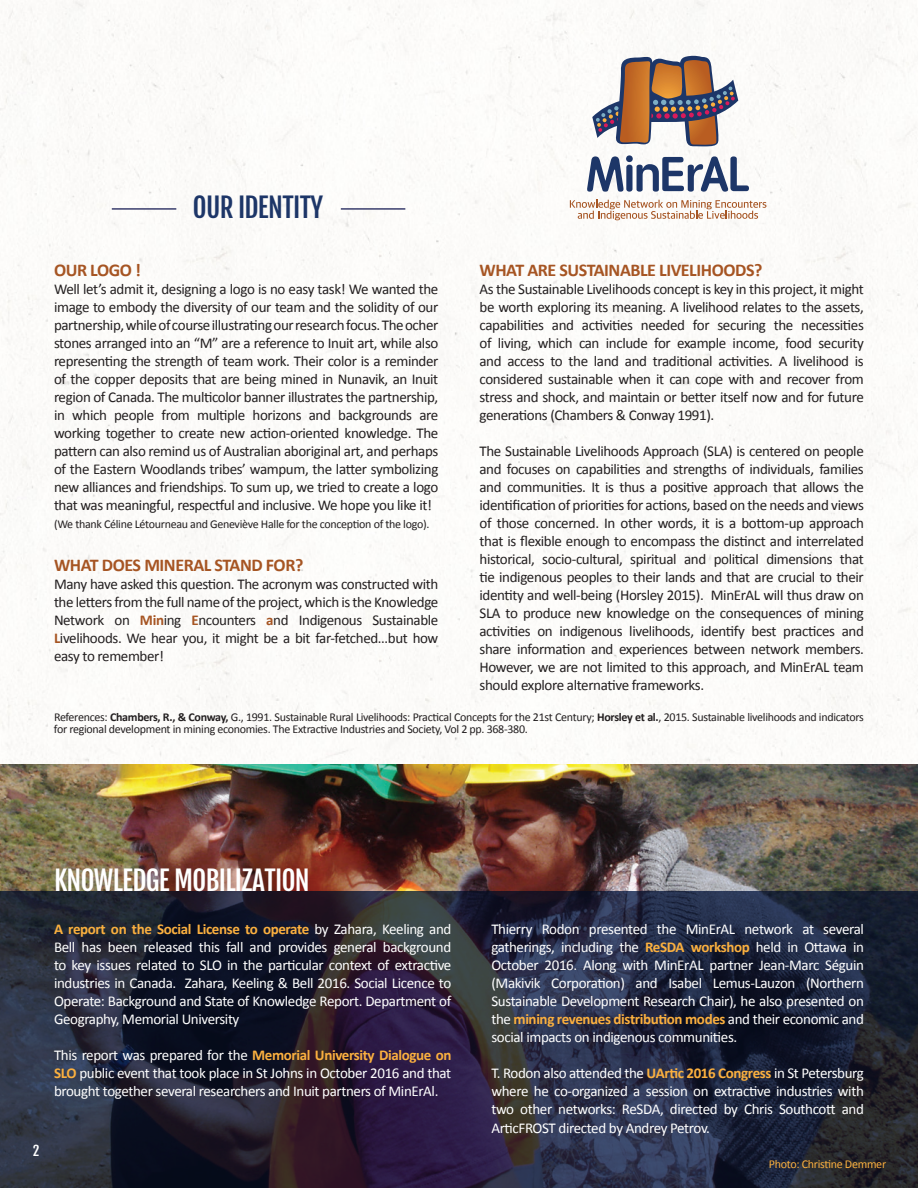
<style>
.page{position:relative;width:918px;height:1188px;background:#fff}
.page>*{position:absolute;margin:0;border:0;box-sizing:border-box;transform-origin:0 0}
.t1{font:27px "Fjalla One";letter-spacing:-.025em;color:#fff}
.t2{font:27px "Fjalla One";letter-spacing:-.025em;color:#1d3668}
.t3{font:700 18px "Calibri";letter-spacing:-.025em;color:#a65523}
.t4{font:15px/18px "Calibri";letter-spacing:-.025em;color:#231f20;text-align:justify}
.t5{font:15px/18px "Calibri";letter-spacing:-.025em;color:#fff;text-align:justify}
.t6{font:13.5px "Fjalla One";color:#fff}
.t7{font:12px/12px "Calibri";letter-spacing:-.025em;color:#231f20}
.t8{font:12px "Calibri";letter-spacing:-.025em;color:#fbb03f}
.s1{font-weight:700;color:#a65523}
.s2{font-weight:700}
.s3{font-weight:700;color:#fbb03f}
</style>
<div class="page">
<img style="left:0;top:0;width:918px;height:765px">
<hr style="left:917px;top:262px;width:1px;height:608px;background:#1d3668">
<img style="left:0;top:765px;width:918px;height:126px">
<svg style="left:0;top:891px;width:918px;height:297px;background:#24253a"></svg>
<hr style="left:341px;top:208px;width:64px;height:2px;background:#3a3e6d">
<hr style="left:112px;top:208px;width:64px;height:2px;background:#3a3e6d">
<svg style="left:587px;top:155px;width:162px;height:37px"></svg>
<svg style="left:570px;top:200px;width:196px;height:20px"></svg>
<svg style="left:592px;top:55px;width:146px;height:91px"></svg>
<p class="t2" style="left:193px;top:191px;width:132px">OUR IDENTITY</p>
<p class="t3" style="left:54px;top:257px;width:89px">OUR LOGO !</p>
<p class="t4" style="left:54px;top:279px;width:386px">Well let’s admit it, designing a logo is no easy task! We wanted the image to embody the diversity of our team and the solidity of our partnership, while of course illustrating our research focus. The ocher stones arranged into an “M” are a reference to Inuit art, while also representing the strength of team work. Their color is a reminder of the copper deposits that are being mined in Nunavik, an Inuit region of Canada. The multicolor banner illustrates the partnership, in which people from multiple horizons and backgrounds are working together to create new action-oriented knowledge. The pattern can also remind us of Australian aboriginal art, and perhaps of the Eastern Woodlands tribes’ wampum, the latter symbolizing new alliances and friendships. To sum up, we tried to create a logo that was meaningful, respectful and inclusive. We hope you like it!</p>
<p class="t7" style="left:54px;top:517px;width:377px">(We thank Céline Létourneau and Geneviève Halle for the conception of the logo).</p>
<p class="t3" style="left:54px;top:552px;width:251px">WHAT DOES MINERAL STAND FOR?</p>
<p class="t4" style="left:54px;top:574px;width:386px">Many have asked this question. The acronym was constructed with the letters from the full name of the project, which is the Knowledge Network on <span class="s1">Min</span>ing <span class="s1">E</span>ncounters <span class="s1">a</span>nd Indigenous Sustainable <span class="s1">L</span>ivelihoods. We hear you, it might be a bit far-fetched…but how easy to remember!</p>
<p class="t3" style="left:480px;top:257px;width:284px">WHAT ARE SUSTAINABLE LIVELIHOODS?</p>
<p class="t4" style="left:480px;top:279px;width:386px">As the Sustainable Livelihoods concept is key in this project, it might be worth exploring its meaning. A livelihood relates to the assets, capabilities and activities needed for securing the necessities of living, which can include for example income, food security and access to the land and traditional activities. A livelihood is considered sustainable when it can cope with and recover from stress and shock, and maintain or better itself now and for future generations (Chambers &amp; Conway 1991).</p>
<p class="t4" style="left:480px;top:441px;width:386px">The Sustainable Livelihoods Approach (SLA) is centered on people and focuses on capabilities and strengths of individuals, families and communities. It is thus a positive approach that allows the identification of priorities for actions, based on the needs and views of those concerned. In other words, it is a bottom-up approach that is flexible enough to encompass the distinct and interrelated historical, socio-cultural, spiritual and political dimensions that tie indigenous peoples to their lands and that are crucial to their identity and well-being (Horsley 2015). MinErAL will thus draw on SLA to produce new knowledge on the consequences of mining activities on indigenous livelihoods, identify best practices and share information and experiences between network members.<br>However, we are not limited to this approach, and MinErAL team should explore alternative frameworks.</p>
<p class="t7" style="left:54px;top:710px;width:811px">References: <span class="s2">Chambers, R., &amp; Conway,</span> G., 1991. Sustainable Rural Livelihoods: Practical Concepts for the 21st Century; <span class="s2">Horsley et al.</span>, 2015. Sustainable livelihoods and indicators for regional development in mining economies. The Extractive Industries and Society, Vol 2 pp. 368-380.</p>
<p class="t1" style="left:54px;top:864px;width:257px">KNOWLEDGE MOBILIZATION</p>
<p class="t5" style="left:54px;top:919px;width:399px"><span class="s3">A report on the Social License to operate</span> by Zahara, Keeling and Bell has been released this fall and provides general background to key issues related to SLO in the particular context of extractive industries in Canada. Zahara, Keeling &amp; Bell 2016. Social Licence to Operate: Background and State of Knowledge Report. Department of Geography, Memorial University</p>
<p class="t5" style="left:54px;top:1045px;width:399px">This report was prepared for the <span class="s3">Memorial University Dialogue on SLO</span> public event that took place in St Johns in October 2016 and that brought together several researchers and Inuit partners of MinErAl.</p>
<p class="t6" style="left:33px;top:1142px;width:8px">2</p>
<p class="t5" style="left:491px;top:919px;width:374px">Thierry Rodon presented the MinErAL network at several gatherings, including the <span class="s3">ReSDA workshop</span> held in Ottawa in October 2016. Along with MinErAL partner Jean-Marc Séguin (Makivik Corporation) and Isabel Lemus-Lauzon (Northern Sustainable Development Research Chair), he also presented on the <span class="s3">mining revenues distribution modes</span> and their economic and social impacts on indigenous communities.</p>
<p class="t5" style="left:491px;top:1063px;width:374px">T. Rodon also attended the <span class="s3">UArtic 2016 Congress</span> in St Petersburg where he co-organized a session on extractive industries with two other networks: ReSDA, directed by Chris Southcott and</p>
<p class="t5" style="left:491px;top:1119px;width:220px">ArticFROST directed by Andrey Petrov.</p>
<p class="t8" style="left:769px;top:1157px;width:119px">Photo: Christine Demmer</p>
</div>
